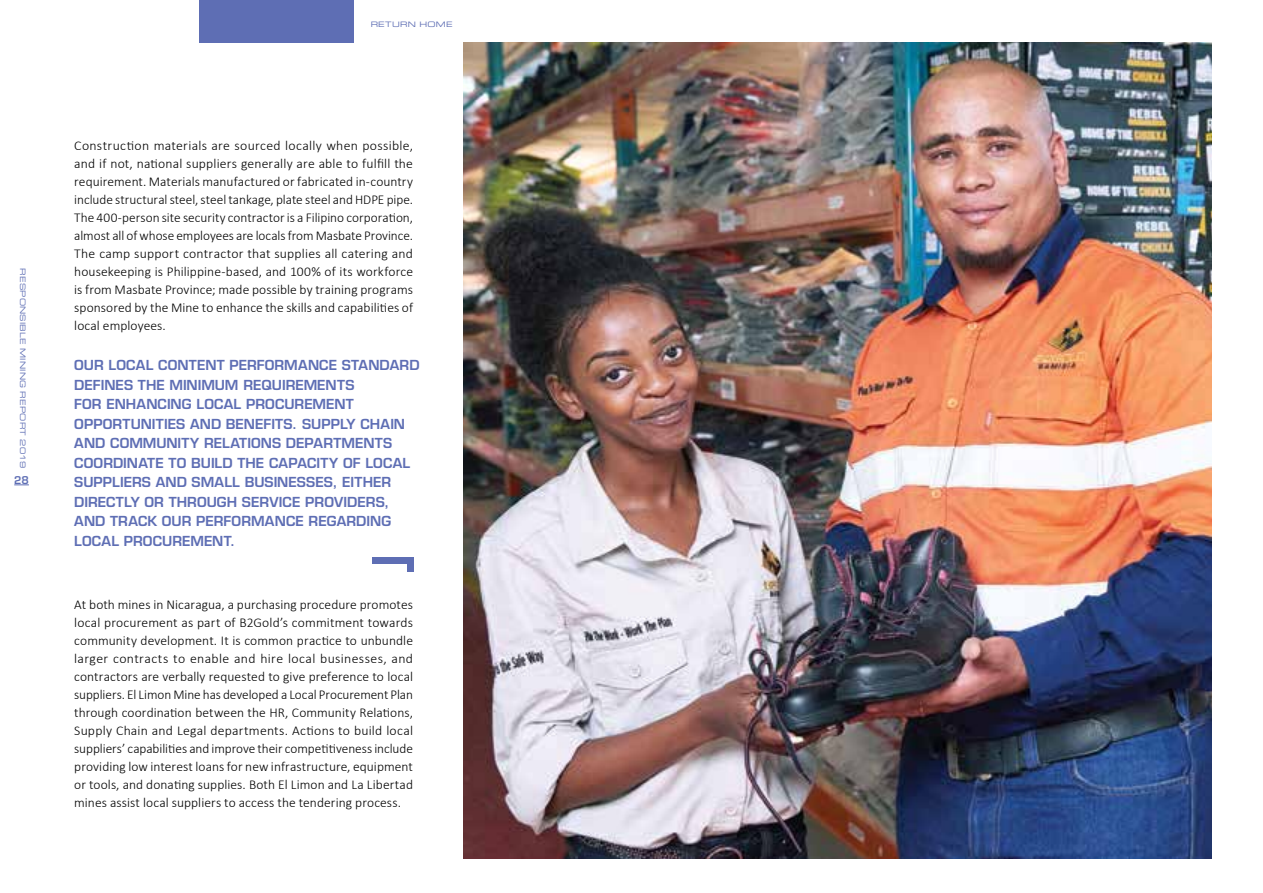
<style>
.page{position:relative;width:1263px;height:893px;background:#fff}
.page>*{position:absolute;margin:0;border:0;box-sizing:border-box;transform-origin:0 0}
.t1{font:300 13.5px/18px "Calibri";letter-spacing:.005em;color:#000;text-align:justify}
.t2{font:600 13.5px "Eurostile LT Std";letter-spacing:.005em;color:#5e6eb4}
.t3{font:600 10.5px "Eurostile LT Std";color:#5e6eb4}
.t4{font:7.5px "Eurostile LT Std Ex 2";letter-spacing:.03em;color:#5e6eb4}
</style>
<div class="page">
<img style="left:463px;top:43px;width:749px;height:816px">
<div style="left:199px;top:0;width:155px;height:43px;background:#5e6eb4"></div>
<svg style="left:14px;top:485px;width:15px;height:1px"></svg>
<div style="left:373px;top:557px;width:40px;height:6px;background:#5e6eb4"></div>
<div style="left:407px;top:557px;width:6px;height:15px;background:#5e6eb4"></div>
<p class="t4" style="left:28px;top:268px;width:201px;rotate:90deg">RESPONSIBLE MINING REPORT 2019</p>
<p class="t3" style="left:14px;top:473px;width:16px">28</p>
<p class="t4" style="left:371px;top:19px;width:83px">RETURN HOME</p>
<p class="t1" style="left:74px;top:137px;width:340px">Construction materials are sourced locally when possible, and if not, national suppliers generally are able to fulfill the requirement. Materials manufactured or fabricated in-country include structural steel, steel tankage, plate steel and HDPE pipe.<br>The 400-person site security contractor is a Filipino corporation, almost all of whose employees are locals from Masbate Province.<br>The camp support contractor that supplies all catering and housekeeping is Philippine-based, and 100% of its workforce is from Masbate Province; made possible by training programs sponsored by the Mine to enhance the skills and capabilities of local employees.</p>
<p class="t2" style="left:74px;top:357px;width:62px">OUR LOCAL</p>
<p class="t2" style="left:158px;top:357px;width:30px">CONTENT</p>
<p class="t2" style="left:229px;top:357px;width:67px">PERFORMANCE</p>
<p class="t2" style="left:342px;top:357px;width:21px">STANDA</p>
<p class="t2" style="left:400px;top:357px;width:19px">RD</p>
<p class="t2" style="left:74px;top:376px;width:36px">DEFINES</p>
<p class="t2" style="left:138px;top:376px;width:42px">THE MINIM</p>
<p class="t2" style="left:215px;top:376px;width:92px">UM REQUIREMENTS</p>
<p class="t2" style="left:74px;top:396px;width:73px">FOR EN HANCING</p>
<p class="t2" style="left:196px;top:396px;width:28px">LOCAL</p>
<p class="t2" style="left:246px;top:396px;width:70px">PROCUREMENT</p>
<p class="t2" style="left:74px;top:415px;width:75px">OPPORTUNITIES</p>
<p class="t2" style="left:190px;top:415px;width:12px">AND</p>
<p class="t2" style="left:226px;top:415px;width:11px">BENE</p>
<p class="t2" style="left:263px;top:415px;width:126px">FITS. SUPPLY CHAIN</p>
<p class="t2" style="left:74px;top:435px;width:12px">AND</p>
<p class="t2" style="left:110px;top:435px;width:103px">COMMUNITY RELATI</p>
<p class="t2" style="left:251px;top:435px;width:45px">ONS DEPA</p>
<p class="t2" style="left:323px;top:435px;width:21px">RTMENTS</p>
<p class="t2" style="left:74px;top:454px;width:49px">COORDINATE</p>
<p class="t2" style="left:169px;top:454px;width:51px">TO BUILD</p>
<p class="t2" style="left:237px;top:454px;width:42px">THE CAPACIT</p>
<p class="t2" style="left:329px;top:454px;width:64px">Y OF LOCAL</p>
<p class="t2" style="left:74px;top:474px;width:28px">SUPPLIE</p>
<p class="t2" style="left:132px;top:474px;width:35px">RS AND</p>
<p class="t2" style="left:192px;top:474px;width:11px">SMALL</p>
<p class="t2" style="left:245px;top:474px;width:30px">BUSINESSES</p>
<p class="t2" style="left:333px;top:474px;width:60px">, EITHER</p>
<p class="t2" style="left:74px;top:493px;width:33px">DIRECTL</p>
<p class="t2" style="left:131px;top:493px;width:156px">Y OR THROUGH SERVICE</p>
<p class="t2" style="left:305px;top:493px;width:86px">PROVIDERS,</p>
<p class="t2" style="left:74px;top:513px;width:12px">AND</p>
<p class="t2" style="left:110px;top:513px;width:29px">TRACK</p>
<p class="t2" style="left:162px;top:513px;width:101px">OUR PERFORMANCE</p>
<p class="t2" style="left:309px;top:513px;width:20px">REGA</p>
<p class="t2" style="left:347px;top:513px;width:20px">RDING</p>
<p class="t2" style="left:74px;top:532px;width:28px">LOCAL</p>
<p class="t2" style="left:124px;top:532px;width:70px">PROCUREMENT</p>
<p class="t2" style="left:230px;top:532px;width:6px">.</p>
<p class="t1" style="left:74px;top:595px;width:340px">At both mines in Nicaragua, a purchasing procedure promotes local procurement as part of B2Gold’s commitment towards community development. It is common practice to unbundle larger contracts to enable and hire local businesses, and contractors are verbally requested to give preference to local suppliers. El Limon Mine has developed a Local Procurement Plan through coordination between the HR, Community Relations, Supply Chain and Legal departments. Actions to build local suppliers’ capabilities and improve their competitiveness include providing low interest loans for new infrastructure, equipment or tools, and donating supplies. Both El Limon and La Libertad mines assist local suppliers to access the tendering process.</p>
</div>
